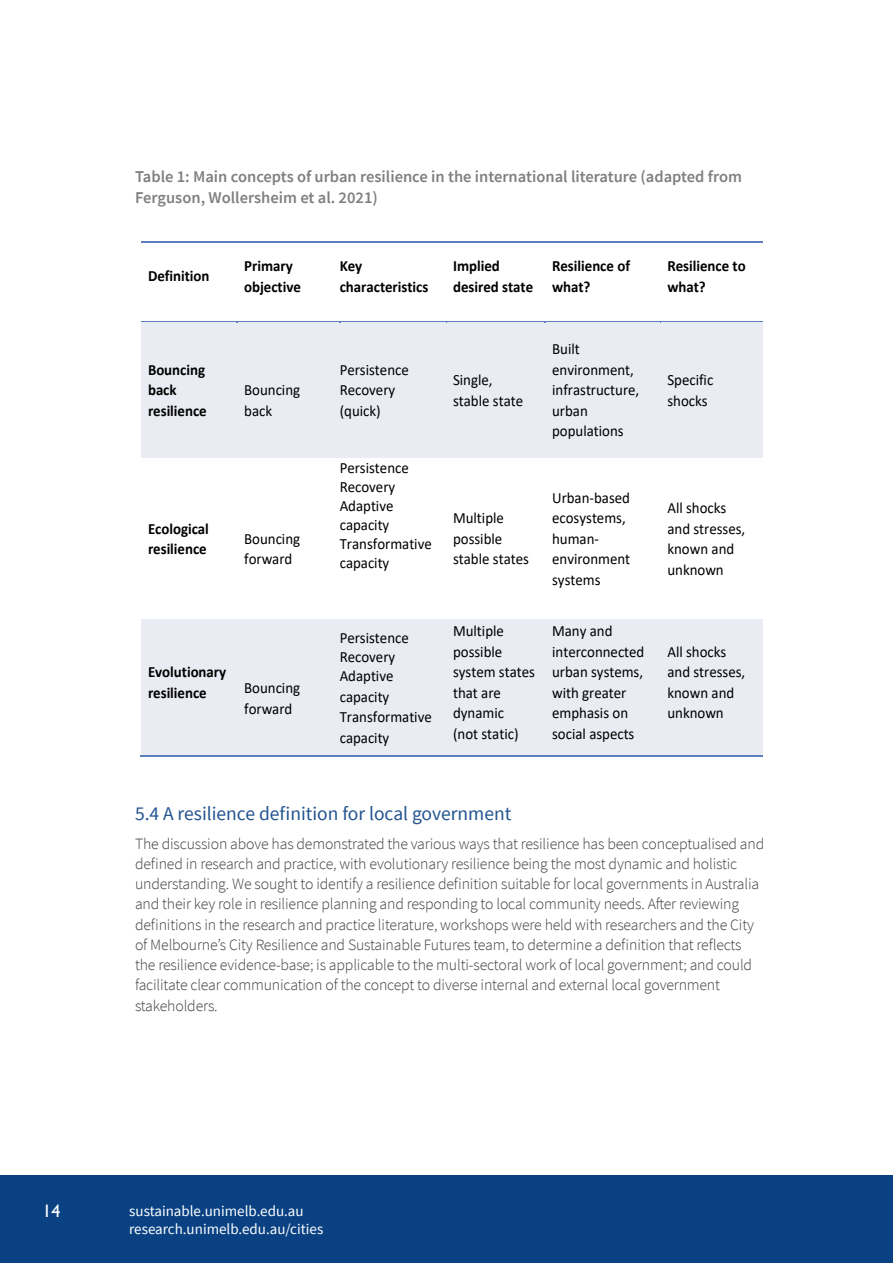
<style>
.page{position:relative;width:893px;height:1263px;background:#fff}
.page>*{position:absolute;margin:0;border:0;box-sizing:border-box;transform-origin:0 0}
.sub_heading_uniblue{font:19.5px "Source Sans Pro";color:#22548f}
.t1{font:18px "Gill Sans";color:#fff}
.Figure_text{font:600 16.5px/20.2px "Source Sans Pro";color:#808080}
.body_copy{font:300 15.75px/20.2px "Source Sans Pro";letter-spacing:-.01em;color:#3e3e3f}
.t2{font:15.6px/20.5px "Calibri";color:#000;scale:.95 1}
.t3{font:700 15.6px/20.4px "Calibri";color:#000;scale:.95 1}
.t4{font:15px/18px "Source Sans Pro";color:#fff}
</style>
<div class="page">
<div style="left:0;top:1176px;width:893px;height:87px;background:#094183"></div>
<hr style="left:141px;top:241px;width:96px;height:1px;background:#5d7fbe">
<hr style="left:238px;top:241px;width:102px;height:1px;background:#5d7fbe">
<hr style="left:341px;top:241px;width:105px;height:1px;background:#5d7fbe">
<hr style="left:447px;top:241px;width:98px;height:1px;background:#5d7fbe">
<hr style="left:546px;top:241px;width:114px;height:1px;background:#5d7fbe">
<hr style="left:662px;top:241px;width:101px;height:1px;background:#5d7fbe">
<div style="left:141px;top:323px;width:96px;height:134px;background:#eaecf4"></div>
<div style="left:237px;top:323px;width:103px;height:134px;background:#eaecf4"></div>
<div style="left:340px;top:324px;width:106px;height:133px;background:#eaecf4"></div>
<div style="left:446px;top:323px;width:99px;height:134px;background:#eaecf4"></div>
<div style="left:545px;top:323px;width:115px;height:134px;background:#eaecf4"></div>
<div style="left:660px;top:323px;width:103px;height:134px;background:#eaecf4"></div>
<hr style="left:141px;top:321px;width:96px;height:2px;background:#5d7fbe">
<hr style="left:238px;top:321px;width:102px;height:2px;background:#5d7fbe">
<hr style="left:341px;top:321px;width:105px;height:2px;background:#5d7fbe">
<hr style="left:341px;top:323px;width:105px;height:1px;background:#eaecf4">
<hr style="left:447px;top:321px;width:98px;height:2px;background:#5d7fbe">
<hr style="left:546px;top:321px;width:114px;height:2px;background:#5d7fbe">
<hr style="left:662px;top:321px;width:101px;height:2px;background:#5d7fbe">
<div style="left:141px;top:620px;width:96px;height:135px;background:#eaecf4"></div>
<div style="left:237px;top:620px;width:103px;height:135px;background:#eaecf4"></div>
<div style="left:340px;top:621px;width:106px;height:134px;background:#eaecf4"></div>
<div style="left:446px;top:620px;width:99px;height:135px;background:#eaecf4"></div>
<div style="left:545px;top:620px;width:115px;height:135px;background:#eaecf4"></div>
<div style="left:660px;top:620px;width:103px;height:135px;background:#eaecf4"></div>
<hr style="left:340px;top:620px;width:106px;height:1px;background:#eaecf4">
<hr style="left:140px;top:755px;width:97px;height:2px;background:#5d7fbe">
<hr style="left:237px;top:755px;width:103px;height:2px;background:#5d7fbe">
<hr style="left:340px;top:755px;width:106px;height:2px;background:#5d7fbe">
<hr style="left:446px;top:755px;width:99px;height:2px;background:#5d7fbe">
<hr style="left:545px;top:755px;width:115px;height:2px;background:#5d7fbe">
<hr style="left:661px;top:755px;width:102px;height:2px;background:#5d7fbe">
<p class="Figure_text" style="left:135px;top:167px;width:609px">Table 1: Main concepts of urban resilience in the international literature (adapted from<br>Ferguson, Wollersheim et al. 2021)</p>
<p class="t3" style="left:148px;top:266px;width:66px">Definition</p>
<p class="t3" style="left:244px;top:256px;width:61px">Primary objective</p>
<p class="t3" style="left:340px;top:256px;width:95px">Key characteristics</p>
<p class="t3" style="left:453px;top:256px;width:86px">Implied desired state</p>
<p class="t3" style="left:552px;top:256px;width:83px">Resilience of what?</p>
<p class="t3" style="left:667px;top:256px;width:84px">Resilience to what?</p>
<p class="t3" style="left:148px;top:359px;width:63px">Bouncing back resilience</p>
<p class="t2" style="left:244px;top:379px;width:60px">Bouncing back</p>
<p class="t3" style="left:148px;top:518px;width:66px">Ecological resilience</p>
<p class="t2" style="left:244px;top:528px;width:60px">Bouncing forward</p>
<p class="t3" style="left:148px;top:661px;width:84px">Evolutionary resilience</p>
<p class="t2" style="left:244px;top:677px;width:60px">Bouncing forward</p>
<p class="t2" style="left:340px;top:359px;width:74px">Persistence<br>Recovery (quick)</p>
<p class="t2" style="left:453px;top:369px;width:75px">Single, stable state</p>
<p class="t2" style="left:340px;top:458px;width:98px;line-height:19px">Persistence<br>Recovery<br>Adaptive capacity<br>Transformative capacity</p>
<p class="t2" style="left:453px;top:507px;width:81px">Multiple possible stable states</p>
<p class="t2" style="left:552px;top:338px;width:93px">Built environment, infrastructure, urban populations</p>
<p class="t2" style="left:667px;top:369px;width:50px">Specific shocks</p>
<p class="t2" style="left:552px;top:487px;width:84px">Urban-based ecosystems, human&shy;environment systems</p>
<p class="t2" style="left:667px;top:497px;width:83px">All shocks and stresses, known and unknown</p>
<p class="t2" style="left:340px;top:628px;width:98px;line-height:20px">Persistence<br>Recovery<br>Adaptive capacity<br>Transformative capacity</p>
<p class="t2" style="left:453px;top:620px;width:88px">Multiple possible system states that are dynamic<br>(not static)</p>
<p class="t2" style="left:552px;top:620px;width:99px">Many and interconnected urban systems, with greater emphasis on social aspects</p>
<p class="t2" style="left:667px;top:641px;width:83px">All shocks and stresses, known and unknown</p>
<p class="sub_heading_uniblue" style="left:135px;top:801px;width:378px">5.4 A resilience definition for local government</p>
<p class="body_copy" style="left:135px;top:833px;width:631px">The discussion above has demonstrated the various ways that resilience has been conceptualised and defined in research and practice, with evolutionary resilience being the most dynamic and holistic understanding. We sought to identify a resilience definition suitable for local governments in Australia and their key role in resilience planning and responding to local community needs. After reviewing definitions in the research and practice literature, workshops were held with researchers and the City of Melbourne’s City Resilience and Sustainable Futures team, to determine a definition that reflects the resilience evidence-base; is applicable to the multi-sectoral work of local government; and could facilitate clear communication of the concept to diverse internal and external local government stakeholders.</p>
<p class="t1" style="left:43px;top:1200px;width:19px">14</p>
<p class="t4" style="left:129px;top:1202px;width:196px">sustainable.unimelb.edu.au research.unimelb.edu.au/cities</p>
</div>
